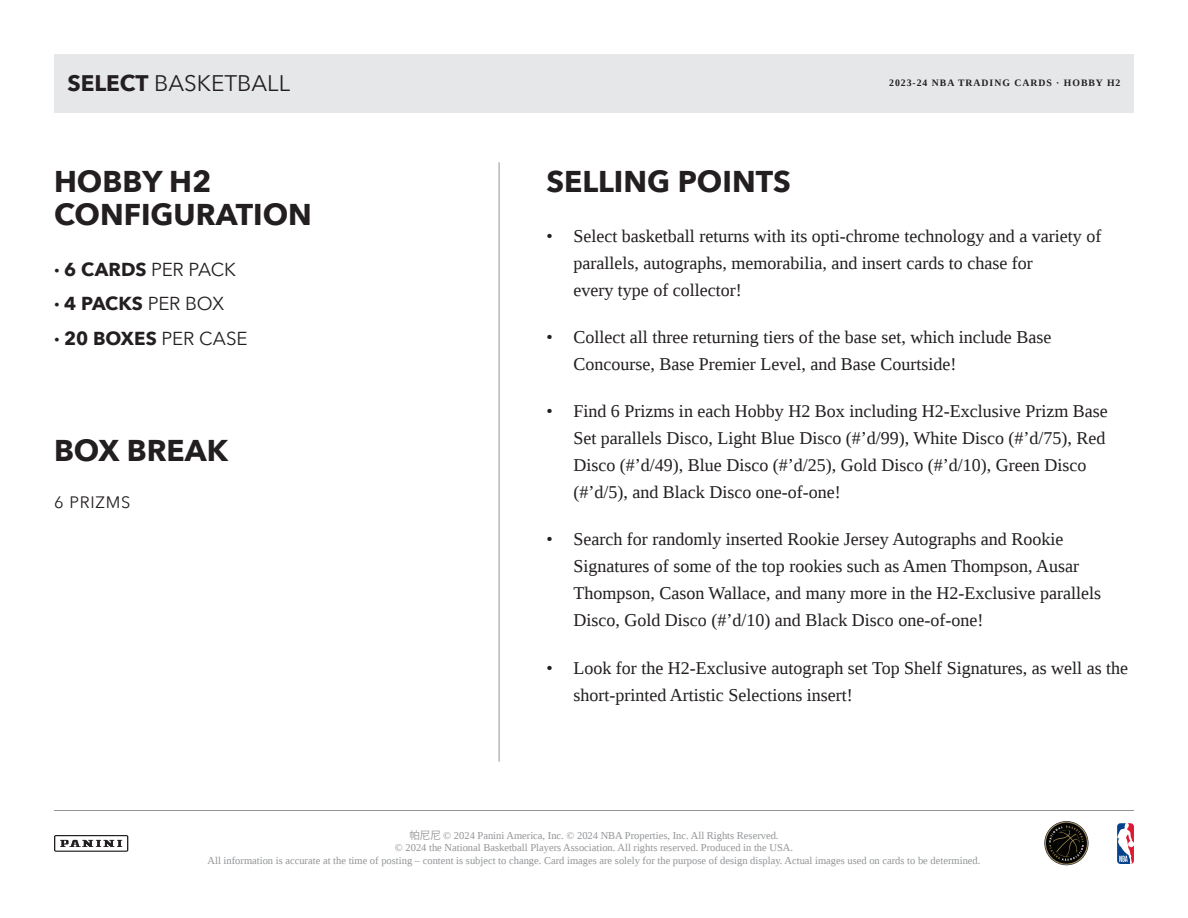
<style>
.page{position:relative;width:1188px;height:918px;background:#fff}
.page>*{position:absolute;margin:0;border:0;box-sizing:border-box;transform-origin:0 0}
.t1{font:700 30px "Avenir Next";color:#231f20}
.t2{font:22.5px "Avenir Next";color:#231f20}
.t3{font:700 18.75px "Avenir Next";letter-spacing:.005em;color:#231f20}
.t4{font:18px/27px "Liberation Serif";color:#231f20}
.t5{font:16.5px "Avenir Next";letter-spacing:.05em;color:#231f20}
.t6{font:10.5px/12.6px "Liberation Serif";color:#939598;text-align:center}
.t7{font:700 9.75px "Liberation Serif";letter-spacing:.1em;color:#231f20}
.s1{font-weight:700}
.s2{font-weight:400}
.s3{font-family:"Koz Go Pr 6 N"}
</style>
<div class="page">
<svg style="left:1117px;top:823px;width:17px;height:41px"></svg>
<hr style="left:54px;top:810px;width:1080px;height:1px;background:#939598">
<svg style="left:54px;top:835px;width:74px;height:17px"></svg>
<svg style="left:1044px;top:821px;width:45px;height:44px"></svg>
<hr style="left:499px;top:162px;width:1px;height:600px;background:#939598">
<div style="left:54px;top:54px;width:1080px;height:58px;background:#e6e7e9"></div>
<p class="t2" style="left:68px;top:64px;width:224px"><span class="s1">SELECT</span> BASKETBALL</p>
<p class="t7" style="left:889px;top:77px;width:233px">2023-24 NBA TRADING CARDS · HOBBY H2</p>
<p class="t1" style="left:54px;top:156px;width:159px">HOBBY H2</p>
<p class="t1" style="left:546px;top:156px;width:246px">SELLING POINTS</p>
<p class="t1" style="left:54px;top:189px;width:259px">CONFIGURATION</p>
<p class="t3" style="left:54px;top:253px;width:183px">· 6 CARDS <span class="s2">PER PACK</span></p>
<p class="t3" style="left:54px;top:287px;width:172px">· 4 PACKS <span class="s2">PER BOX</span></p>
<p class="t3" style="left:54px;top:322px;width:195px">· 20 BOXES <span class="s2">PER CASE</span></p>
<p class="t4" style="left:573px;top:222px;width:529px;text-indent:-27px">• Select basketball returns with its opti-chrome technology and a variety of parallels, autographs, memorabilia, and insert cards to chase for<br>every type of collector!</p>
<p class="t4" style="left:573px;top:323px;width:479px;text-indent:-27px">• Collect all three returning tiers of the base set, which include Base<br>Concourse, Base Premier Level, and Base Courtside!</p>
<p class="t4" style="left:573px;top:398px;width:536px;text-indent:-27px">• Find 6 Prizms in each Hobby H2 Box including H2-Exclusive Prizm Base Set parallels Disco, Light Blue Disco (#’d/99), White Disco (#’d/75), Red Disco (#’d/49), Blue Disco (#’d/25), Gold Disco (#’d/10), Green Disco (#’d/5), and Black Disco one-of-one!</p>
<p class="t4" style="left:573px;top:526px;width:529px;text-indent:-27px">• Search for randomly inserted Rookie Jersey Autographs and Rookie Signatures of some of the top rookies such as Amen Thompson, Ausar Thompson, Cason Wallace, and many more in the H2-Exclusive parallels Disco, Gold Disco (#’d/10) and Black Disco one-of-one!</p>
<p class="t4" style="left:573px;top:654px;width:556px;text-indent:-27px">• Look for the H2-Exclusive autograph set Top Shelf Signatures, as well as the short-printed Artistic Selections insert!</p>
<p class="t1" style="left:54px;top:425px;width:176px">BOX BREAK</p>
<p class="t5" style="left:54px;top:488px;width:78px">6 PRIZMS</p>
<p class="t6" style="left:208px;top:829px;width:774px"><span class="s3">帕尼尼</span> © 2024 Panini America, Inc. © 2024 NBA Properties, Inc. All Rights Reserved.<br>© 2024 the National Basketball Players Association. All rights reserved. Produced in the USA.<br>All information is accurate at the time of posting – content is subject to change. Card images are solely for the purpose of design display. Actual images used on cards to be determined.</p>
</div>
